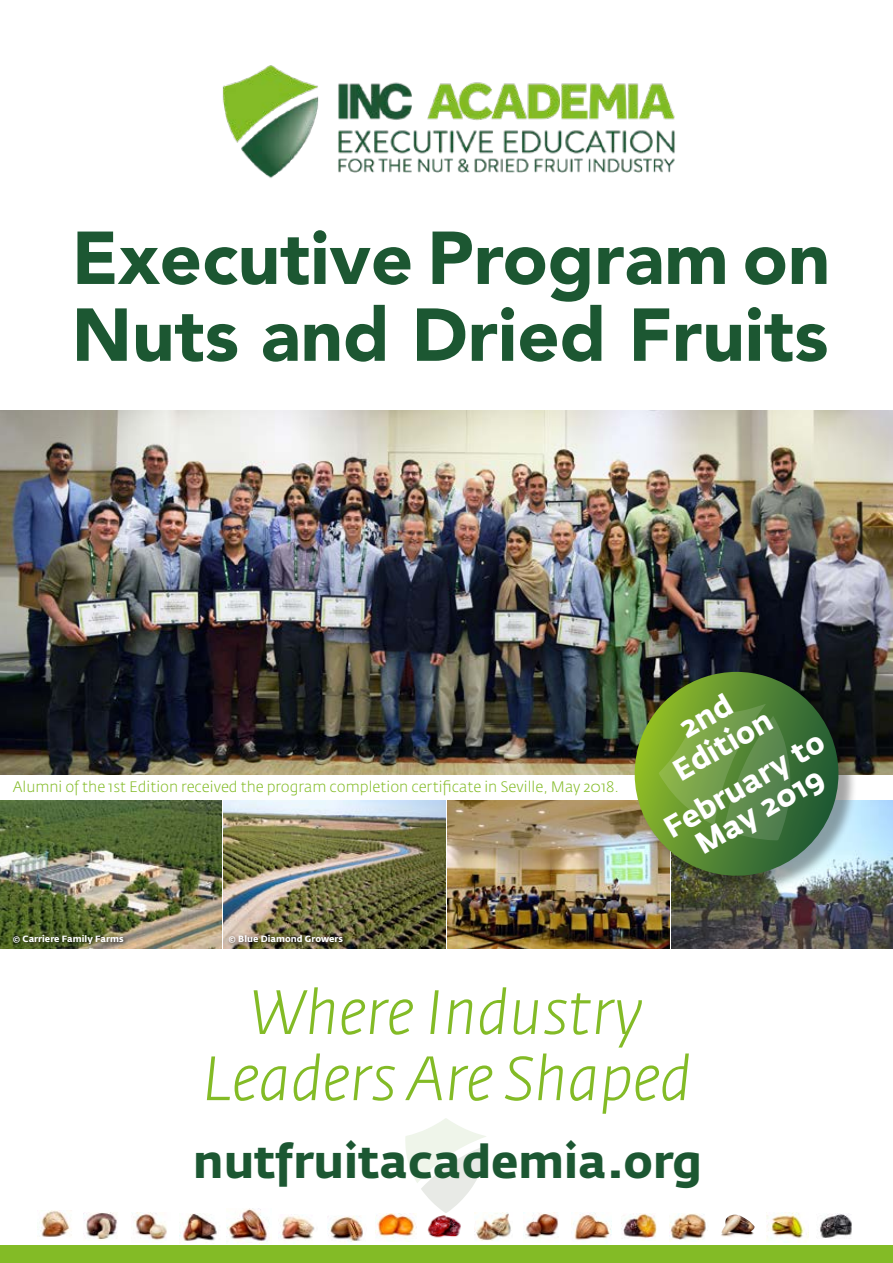
<style>
.page{position:relative;width:893px;height:1263px;background:#fff}
.page>*{position:absolute;margin:0;border:0;box-sizing:border-box;transform-origin:0 0}
.t1{font:900 73.95px/76.8px "Avenir";color:#1c5732}
.t2{font:italic 300 61.8px/66.2px "Fedra Sans Std";color:#83bb26;text-align:center}
.t3{font:700 45.9px "Fedra Sans Std";color:#1c5732}
.t4{font:700 30px/33.8px "Fedra Sans Std";color:#fff;text-align:center}
.t5{font:300 15px "Fedra Sans Std";color:#83bb26}
.t6{font:700 9px "Fedra Sans Std";color:#fff}
</style>
<div class="page">
<svg style="left:405px;top:1118px;width:81px;height:95px"></svg>
<img style="left:0;top:411px;width:893px;height:364px">
<img style="left:37px;top:1211px;width:35px;height:26px">
<img style="left:83px;top:1212px;width:35px;height:28px">
<img style="left:571px;top:1213px;width:41px;height:27px">
<img style="left:179px;top:1213px;width:38px;height:28px">
<img style="left:227px;top:1209px;width:43px;height:34px">
<img style="left:375px;top:1213px;width:41px;height:26px">
<img style="left:427px;top:1215px;width:34px;height:23px">
<img style="left:279px;top:1214px;width:36px;height:26px">
<img style="left:327px;top:1215px;width:36px;height:27px">
<img style="left:474px;top:1213px;width:37px;height:28px">
<img style="left:524px;top:1212px;width:35px;height:26px">
<img style="left:132px;top:1212px;width:35px;height:28px">
<img style="left:721px;top:1215px;width:34px;height:22px">
<img style="left:766px;top:1212px;width:42px;height:28px">
<img style="left:820px;top:1213px;width:32px;height:25px">
<img style="left:621px;top:1213px;width:36px;height:26px">
<img style="left:670px;top:1213px;width:36px;height:28px">
<div style="left:0;top:1245px;width:893px;height:18px;background:#83bb26"></div>
<img style="left:222px;top:65px;width:453px;height:113px">
<img style="left:0;top:800px;width:221px;height:148px">
<img style="left:224px;top:800px;width:221px;height:148px">
<img style="left:448px;top:800px;width:221px;height:148px">
<img style="left:672px;top:800px;width:221px;height:148px">
<div style="left:10px;top:931px;width:119px;height:19px;background:#000;opacity:.75"></div>
<div style="left:226px;top:931px;width:123px;height:17px;background:#000;opacity:.75"></div>
<div style="left:637px;top:674px;width:220px;height:220px;background:#000;opacity:.35"></div>
<img style="left:623px;top:672px;width:227px;height:216px">
<svg style="left:658px;top:704px;width:132px;height:136px;background:#6a9741"></svg>
<h1 class="t1" style="left:72px;top:218px;width:760px">Executive Program on<br>Nuts and Dried Fruits</h1>
<p class="t5" style="left:13px;top:778px;width:608px">Alumni of the 1st Edition received the program completion certificate in Seville, May 2018.</p>
<p class="t6" style="left:13px;top:933px;width:113px">© Carriere Family Farms</p>
<p class="t6" style="left:229px;top:933px;width:116px">© Blue Diamond Growers</p>
<h3 class="t4" style="left:650px;top:729px;width:111px;rotate:-30deg">2nd<br>Edition</h3>
<h3 class="t4" style="left:659px;top:817px;width:181px;line-height:30px;rotate:-30deg">February to<br>May 2019</h3>
<h2 class="t2" style="left:202px;top:979px;width:491px">Where Industry<br>Leaders Are Shaped</h2>
<h3 class="t3" style="left:193px;top:1133px;width:510px">nutfruitacademia.org</h3>
</div>
